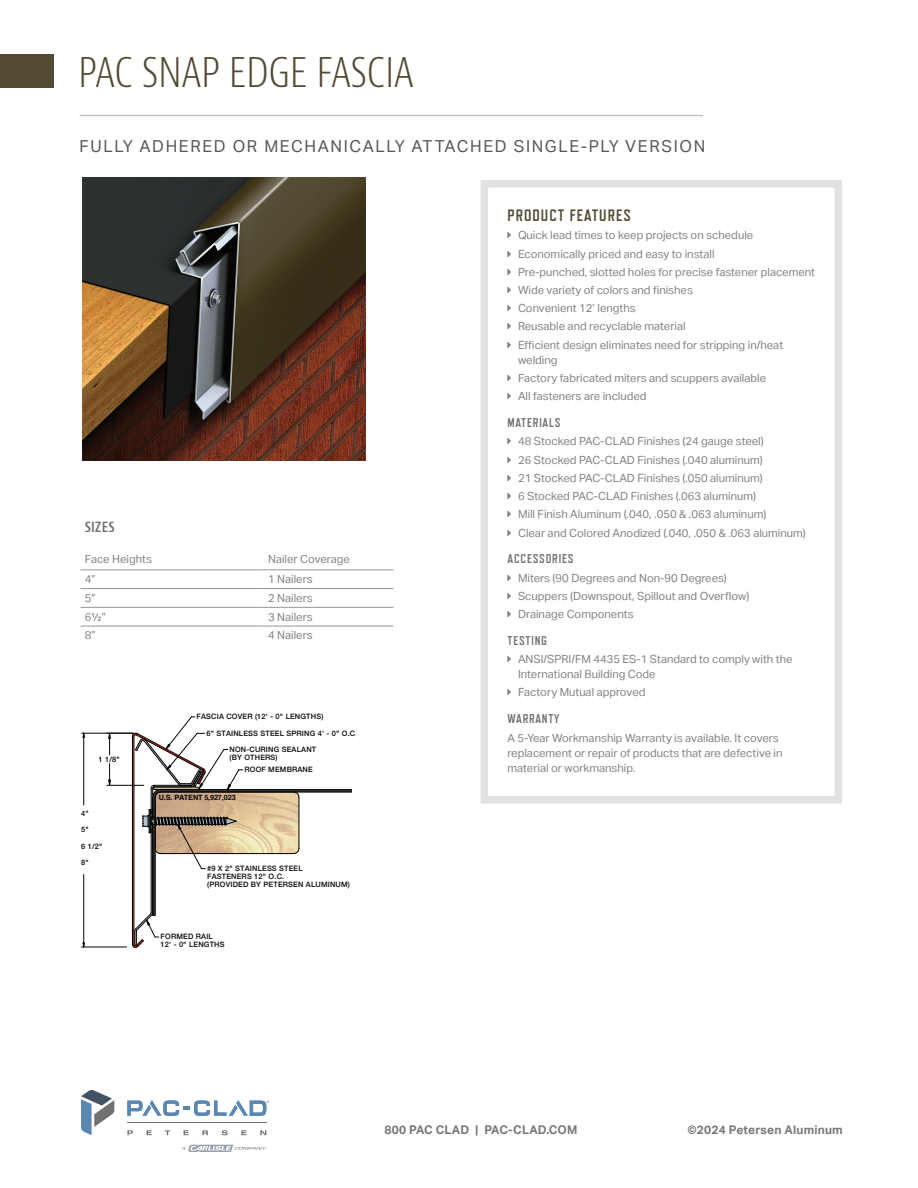
<style>
.page{position:relative;width:918px;height:1188px;background:#fff}
.page>*{position:absolute;margin:0;border:0;box-sizing:border-box;transform-origin:0 0}
.t1{font:300 condensed 43.5px "Bernino Sans";letter-spacing:-.01em;color:#524a32}
.t2{font:16.5px "Aktiv Grotesk";letter-spacing:.1em;color:#57585a}
.Subtitles{font:700 16.5px "Refrigerator Deluxe";letter-spacing:.06em;color:#524a32}
.t3{font:600 condensed 15px "Bernino Sans";color:#6f7073}
.Product_Features-_Secondary_Header{font:700 12.75px "Refrigerator Deluxe";letter-spacing:.06em;color:#6f7073}
.t4{font:700 12px "Aktiv Grotesk";letter-spacing:.015em;color:#76787b}
.Bullets{font:11.25px/15px "Aktiv Grotesk";color:#808285}
.Product_Features-Body_Copy_Bullets{font:11.25px "Aktiv Grotesk";color:#808285}
.t5{font:500 7.35px/7.8px "Helvetica Neue";letter-spacing:.025em;color:#050504}
.t6{font:700 7.35px "Helvetica";letter-spacing:-.035em;color:#050504}
</style>
<div class="page">
<svg style="left:127px;top:1100px;width:142px;height:16px"></svg>
<svg style="left:127px;top:1130px;width:6px;height:5px"></svg>
<svg style="left:147px;top:1130px;width:5px;height:5px"></svg>
<svg style="left:165px;top:1130px;width:5px;height:5px"></svg>
<svg style="left:184px;top:1130px;width:5px;height:5px"></svg>
<svg style="left:202px;top:1130px;width:6px;height:5px"></svg>
<svg style="left:222px;top:1130px;width:6px;height:5px"></svg>
<svg style="left:241px;top:1130px;width:6px;height:5px"></svg>
<svg style="left:260px;top:1130px;width:6px;height:5px"></svg>
<hr style="left:127px;top:1123px;width:140px;height:1px;background:#707271">
<svg style="left:81px;top:1090px;width:33px;height:45px"></svg>
<svg style="left:181px;top:1145px;width:85px;height:7px"></svg>
<div style="left:0;top:54px;width:54px;height:34px;background:#524a32"></div>
<img style="left:82px;top:177px;width:284px;height:284px">
<img style="left:133px;top:769px;width:219px;height:169px">
<hr style="left:132px;top:736px;width:1px;height:208px;background:#050504">
<hr style="left:134px;top:736px;width:1px;height:208px;background:#050504">
<hr style="left:160px;top:853px;width:134px;height:1px;background:#050504">
<svg style="left:293px;top:848px;width:6px;height:6px"></svg>
<hr style="left:299px;top:797px;width:1px;height:52px;background:#050504">
<svg style="left:293px;top:793px;width:6px;height:5px"></svg>
<hr style="left:160px;top:792px;width:192px;height:1px;background:#050504">
<hr style="left:155px;top:824px;width:1px;height:91px;background:#050504">
<hr style="left:160px;top:789px;width:192px;height:1px;background:#050504">
<hr style="left:152px;top:825px;width:1px;height:88px;background:#050504">
<hr style="left:151px;top:832px;width:1px;height:81px;background:#050504">
<hr style="left:82px;top:947px;width:45px;height:1px;background:#050504">
<hr style="left:82px;top:733px;width:52px;height:1px;background:#050504">
<hr style="left:83px;top:874px;width:1px;height:73px;background:#050504">
<hr style="left:83px;top:733px;width:1px;height:72px;background:#050504">
<svg style="left:132px;top:912px;width:27px;height:36px"></svg>
<svg style="left:107px;top:716px;width:136px;height:153px"></svg>
<div style="left:481px;top:180px;width:361px;height:624px;border:8px solid #e1e2e4"></div>
<hr style="left:80px;top:570px;width:184px;height:1px;background:#95979a">
<hr style="left:264px;top:570px;width:130px;height:1px;background:#95979a">
<hr style="left:80px;top:588px;width:184px;height:1px;background:#939598">
<hr style="left:264px;top:588px;width:130px;height:1px;background:#939598">
<hr style="left:80px;top:607px;width:184px;height:1px;background:#939598">
<hr style="left:264px;top:607px;width:130px;height:1px;background:#939598">
<hr style="left:80px;top:626px;width:184px;height:1px;background:#939598">
<hr style="left:264px;top:626px;width:130px;height:1px;background:#939598">
<hr style="left:80px;top:115px;width:623px;height:1px;background:#c1c2c4">
<p class="t1" style="left:78px;top:45px;width:337px">PAC SNAP EDGE FASCIA</p>
<p class="t2" style="left:80px;top:136px;width:627px">FULLY ADHERED OR MECHANICALLY ATTACHED SINGLE-PLY VERSION</p>
<p class="t3" style="left:85px;top:518px;width:31px">SIZES</p>
<p class="Product_Features-Body_Copy_Bullets" style="left:85px;top:552px;width:69px">Face Heights</p>
<p class="Product_Features-Body_Copy_Bullets" style="left:268px;top:552px;width:83px">Nailer Coverage</p>
<p class="Product_Features-Body_Copy_Bullets" style="left:85px;top:573px;width:12px">4”</p>
<p class="Product_Features-Body_Copy_Bullets" style="left:268px;top:573px;width:46px">1 Nailers</p>
<p class="Product_Features-Body_Copy_Bullets" style="left:85px;top:591px;width:12px">5”</p>
<p class="Product_Features-Body_Copy_Bullets" style="left:268px;top:591px;width:46px">2 Nailers</p>
<p class="Product_Features-Body_Copy_Bullets" style="left:85px;top:610px;width:23px">6½”</p>
<p class="Product_Features-Body_Copy_Bullets" style="left:268px;top:610px;width:46px">3 Nailers</p>
<p class="Product_Features-Body_Copy_Bullets" style="left:85px;top:629px;width:12px">8”</p>
<p class="Product_Features-Body_Copy_Bullets" style="left:268px;top:629px;width:46px">4 Nailers</p>
<p class="t5" style="left:197px;top:712px;width:128px">FASCIA COVER (12' - 0" LENGTHS)</p>
<p class="t5" style="left:206px;top:729px;width:153px">6" STAINLESS STEEL SPRING 4' - 0" O.C.</p>
<p class="t5" style="left:99px;top:755px;width:23px">1 1/8"</p>
<p class="t5" style="left:230px;top:745px;width:88px">NON-CURING SEALANT (BY OTHERS)</p>
<p class="t5" style="left:244px;top:765px;width:70px">ROOF MEMBRANE</p>
<p class="t5" style="left:81px;top:809px;width:9px">4"</p>
<p class="t5" style="left:81px;top:825px;width:9px">5"</p>
<p class="t5" style="left:81px;top:842px;width:23px">6 1/2"</p>
<p class="t5" style="left:81px;top:858px;width:9px">8"</p>
<p class="t6" style="left:159px;top:791px;width:78px">U.S. PATENT 5,927,023</p>
<p class="t5" style="left:207px;top:864px;width:144px">#9 X 2" STAINLESS STEEL<br>FASTENERS 12" O.C.<br>(PROVIDED BY PETERSEN ALUMINUM)</p>
<p class="t5" style="left:161px;top:932px;width:65px">FORMED RAIL<br>12' - 0" LENGTHS</p>
<p class="Subtitles" style="left:508px;top:206px;width:125px">PRODUCT FEATURES</p>
<p class="Bullets" style="left:518px;top:228px;width:237px">Quick lead times to keep projects on schedule</p>
<p class="Bullets" style="left:518px;top:246px;width:198px">Economically priced and easy to install</p>
<p class="Bullets" style="left:518px;top:264px;width:299px">Pre-punched, slotted holes for precise fastener placement</p>
<p class="Bullets" style="left:518px;top:282px;width:176px">Wide variety of colors and finishes</p>
<p class="Bullets" style="left:518px;top:301px;width:119px">Convenient 12’ lengths</p>
<p class="Bullets" style="left:518px;top:319px;width:169px">Reusable and recyclable material</p>
<p class="Bullets" style="left:518px;top:337px;width:267px">Efficient design eliminates need for stripping in/heat welding</p>
<p class="Bullets" style="left:518px;top:370px;width:250px">Factory fabricated miters and scuppers available</p>
<p class="Bullets" style="left:518px;top:389px;width:130px">All fasteners are included</p>
<p class="Product_Features-_Secondary_Header" style="left:508px;top:415px;width:54px">MATERIALS</p>
<p class="Bullets" style="left:518px;top:434px;width:247px">48 Stocked PAC-CLAD Finishes (24 gauge steel)</p>
<p class="Bullets" style="left:518px;top:452px;width:246px">26 Stocked PAC-CLAD Finishes (.040 aluminum)</p>
<p class="Bullets" style="left:518px;top:470px;width:246px">21 Stocked PAC-CLAD Finishes (.050 aluminum)</p>
<p class="Bullets" style="left:518px;top:488px;width:240px">6 Stocked PAC-CLAD Finishes (.063 aluminum)</p>
<p class="Bullets" style="left:518px;top:507px;width:250px">Mill Finish Aluminum (.040, .050 &amp; .063 aluminum)</p>
<p class="Bullets" style="left:518px;top:525px;width:289px">Clear and Colored Anodized (.040, .050 &amp; .063 aluminum)</p>
<p class="Product_Features-_Secondary_Header" style="left:508px;top:552px;width:67px">ACCESSORIES</p>
<p class="Bullets" style="left:518px;top:570px;width:210px">Miters (90 Degrees and Non-90 Degrees)</p>
<p class="Bullets" style="left:518px;top:588px;width:233px">Scuppers (Downspout, Spillout and Overflow)</p>
<p class="Bullets" style="left:518px;top:607px;width:117px">Drainage Components</p>
<p class="Product_Features-_Secondary_Header" style="left:508px;top:633px;width:41px">TESTING</p>
<p class="Bullets" style="left:518px;top:652px;width:276px">ANSI/SPRI/FM 4435 ES-1 Standard to comply with the<br>International Building Code</p>
<p class="Bullets" style="left:518px;top:685px;width:129px">Factory Mutual approved</p>
<p class="Product_Features-_Secondary_Header" style="left:508px;top:711px;width:53px">WARRANTY</p>
<p class="Bullets" style="left:508px;top:730px;width:277px">A 5-Year Workmanship Warranty is available. It covers replacement or repair of products that are defective in material or workmanship.</p>
<p class="t4" style="left:385px;top:1123px;width:194px">800 PAC CLAD | PAC-CLAD.COM</p>
<p class="t4" style="left:687px;top:1122px;width:157px">©2024 Petersen Aluminum</p>
</div>
